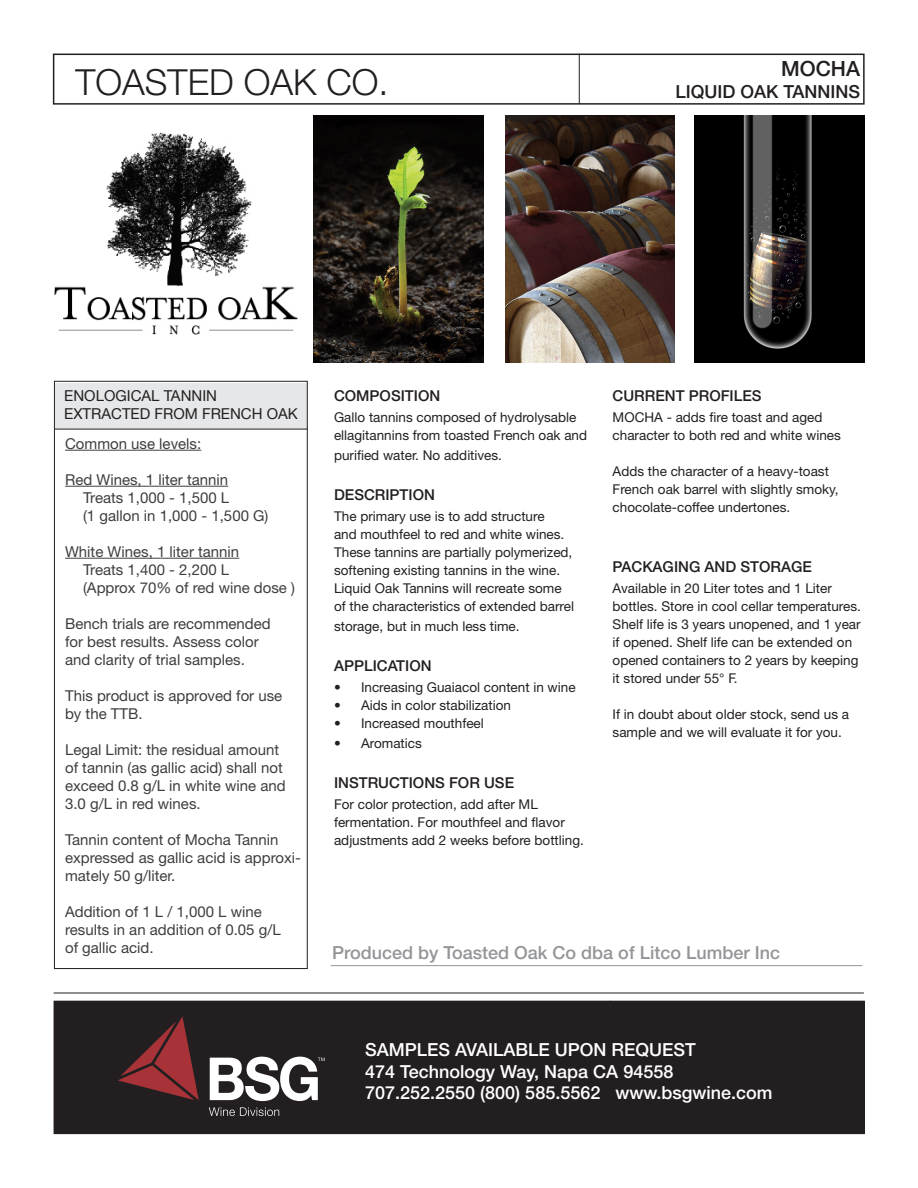
<style>
.page{position:relative;width:918px;height:1188px;background:#fff}
.page>*{position:absolute;margin:0;border:0;box-sizing:border-box;transform-origin:0 0}
.t1{font:300 36px "Helvetica Neue LT Std";color:#231f20}
.t2{font:500 21px "Helvetica Neue LT Std";color:#231f20}
.t3{font:500 18px "Helvetica Neue LT Std";color:#fff}
.t4{font:500 18px "Helvetica Neue LT Std";color:#939598}
.t5{font:500 18px "Helvetica Neue LT Std";color:#231f20}
.t6{font:15px/18px "Helvetica Neue LT Std";color:#3e3e3f}
.t7{font:500 15px "Helvetica Neue LT Std";color:#231f20}
.t8{font:15px "Helvetica Neue";color:#231f20}
.t9{font:13.5px/18px "Helvetica Neue LT Std";color:#231f20}
</style>
<div class="page">
<div style="left:53px;top:54px;width:812px;height:51px;border:2px solid #231f20"></div>
<hr style="left:579px;top:54px;width:1px;height:50px;background:#231f20">
<div style="left:54px;top:1001px;width:810px;height:133px;background:#231f20"></div>
<hr style="left:54px;top:993px;width:810px;height:1px;background:#231f20">
<div style="left:54px;top:383px;width:254px;height:47px;background:#e6e7e9"></div>
<div style="left:54px;top:381px;width:254px;height:588px;border:1px solid #231f20"></div>
<hr style="left:55px;top:429px;width:253px;height:1px;background:#2b292a">
<hr style="left:65px;top:450px;width:136px;height:1px;background:#3e3e3f">
<hr style="left:65px;top:486px;width:163px;height:1px;background:#3e3e3f">
<hr style="left:65px;top:558px;width:174px;height:1px;background:#3e3e3f">
<hr style="left:331px;top:965px;width:531px;height:1px;background:#939598">
<svg style="left:118px;top:1016px;width:81px;height:84px"></svg>
<svg style="left:210px;top:1057px;width:115px;height:44px"></svg>
<svg style="left:209px;top:1107px;width:70px;height:9px"></svg>
<img style="left:55px;top:132px;width:243px;height:203px">
<img style="left:695px;top:116px;width:170px;height:247px">
<img style="left:506px;top:116px;width:169px;height:247px">
<img style="left:314px;top:116px;width:170px;height:247px">
<p class="t1" style="left:76px;top:60px;width:314px">TOASTED OAK CO.</p>
<p class="t2" style="left:781px;top:56px;width:80px">MOCHA</p>
<p class="t5" style="left:675px;top:81px;width:186px">LIQUID OAK TANNINS</p>
<p class="t7" style="left:613px;top:386px;width:150px">CURRENT PROFILES</p>
<p class="t9" style="left:613px;top:408px;width:230px">MOCHA - adds fire toast and aged character to both red and white wines</p>
<p class="t9" style="left:613px;top:462px;width:228px">Adds the character of a heavy-toast<br>French oak barrel with slightly smoky, chocolate-coffee undertones.</p>
<p class="t8" style="left:64px;top:387px;width:154px">ENOLOGICAL TANNIN</p>
<p class="t8" style="left:64px;top:405px;width:235px">EXTRACTED FROM FRENCH OAK</p>
<p class="t6" style="left:65px;top:434px;width:138px">Common use levels:</p>
<p class="t6" style="left:65px;top:470px;width:165px">Red Wines, 1 liter tannin</p>
<p class="t6" style="left:83px;top:488px;width:148px">Treats 1,000 - 1,500 L</p>
<p class="t6" style="left:83px;top:506px;width:187px">(1 gallon in 1,000 - 1,500 G)</p>
<p class="t6" style="left:65px;top:542px;width:176px">White Wines, 1 liter tannin</p>
<p class="t6" style="left:83px;top:560px;width:148px">Treats 1,400 - 2,200 L</p>
<p class="t6" style="left:83px;top:578px;width:213px">(Approx 70% of red wine dose )</p>
<p class="t6" style="left:65px;top:614px;width:207px">Bench trials are recommended for best results. Assess color and clarity of trial samples.</p>
<p class="t6" style="left:65px;top:686px;width:219px">This product is approved for use by the TTB.</p>
<p class="t6" style="left:65px;top:740px;width:222px">Legal Limit: the residual amount of tannin (as gallic acid) shall not exceed 0.8 g/L in white wine and</p>
<p class="t6" style="left:65px;top:794px;width:137px">3.0 g/L in red wines.</p>
<p class="t6" style="left:65px;top:830px;width:237px">Tannin content of Mocha Tannin expressed as gallic acid is approxi&shy;mately 50 g/liter.</p>
<p class="t6" style="left:65px;top:902px;width:217px">Addition of 1 L / 1,000 L wine results in an addition of 0.05 g/L</p>
<p class="t6" style="left:65px;top:938px;width:90px">of gallic acid.</p>
<p class="t4" style="left:332px;top:941px;width:449px">Produced by Toasted Oak Co dba of Litco Lumber Inc</p>
<p class="t7" style="left:334px;top:387px;width:108px">COMPOSITION</p>
<p class="t9" style="left:334px;top:408px;width:255px">Gallo tannins composed of hydrolysable ellagitannins from toasted French oak and</p>
<p class="t9" style="left:334px;top:446px;width:170px">purified water. No additives.</p>
<p class="t7" style="left:334px;top:486px;width:102px">DESCRIPTION</p>
<p class="t9" style="left:334px;top:507px;width:242px">The primary use is to add structure<br>and mouthfeel to red and white wines.<br>These tannins are partially polymerized, softening existing tannins in the wine.<br>Liquid Oak Tannins will recreate some of the characteristics of extended barrel</p>
<p class="t9" style="left:334px;top:617px;width:187px">storage, but in much less time.</p>
<p class="t7" style="left:334px;top:657px;width:99px">APPLICATION</p>
<p class="t9" style="left:334px;top:678px;width:243px">• Increasing Guaiacol content in wine</p>
<p class="t9" style="left:334px;top:696px;width:178px">• Aids in color stabilization</p>
<p class="t9" style="left:334px;top:714px;width:151px">• Increased mouthfeel</p>
<p class="t9" style="left:334px;top:734px;width:89px">• Aromatics</p>
<p class="t7" style="left:334px;top:774px;width:182px">INSTRUCTIONS FOR USE</p>
<p class="t9" style="left:334px;top:795px;width:251px">For color protection, add after ML fermentation. For mouthfeel and flavor adjustments add 2 weeks before bottling.</p>
<p class="t7" style="left:613px;top:557px;width:201px">PACKAGING AND STORAGE</p>
<p class="t9" style="left:613px;top:579px;width:250px">Available in 20 Liter totes and 1 Liter bottles. Store in cool cellar temperatures.<br>Shelf life is 3 years unopened, and 1 year if opened. Shelf life can be extended on opened containers to 2 years by keeping it stored under 55° F.</p>
<p class="t9" style="left:613px;top:705px;width:238px">If in doubt about older stock, send us a sample and we will evaluate it for you.</p>
<p class="t3" style="left:365px;top:1039px;width:332px">SAMPLES AVAILABLE UPON REQUEST</p>
<p class="t3" style="left:365px;top:1061px;width:310px">474 Technology Way, Napa CA 94558</p>
<p class="t3" style="left:365px;top:1082px;width:409px">707.252.2550 (800) 585.5562 www.bsgwine.com</p>
</div>
